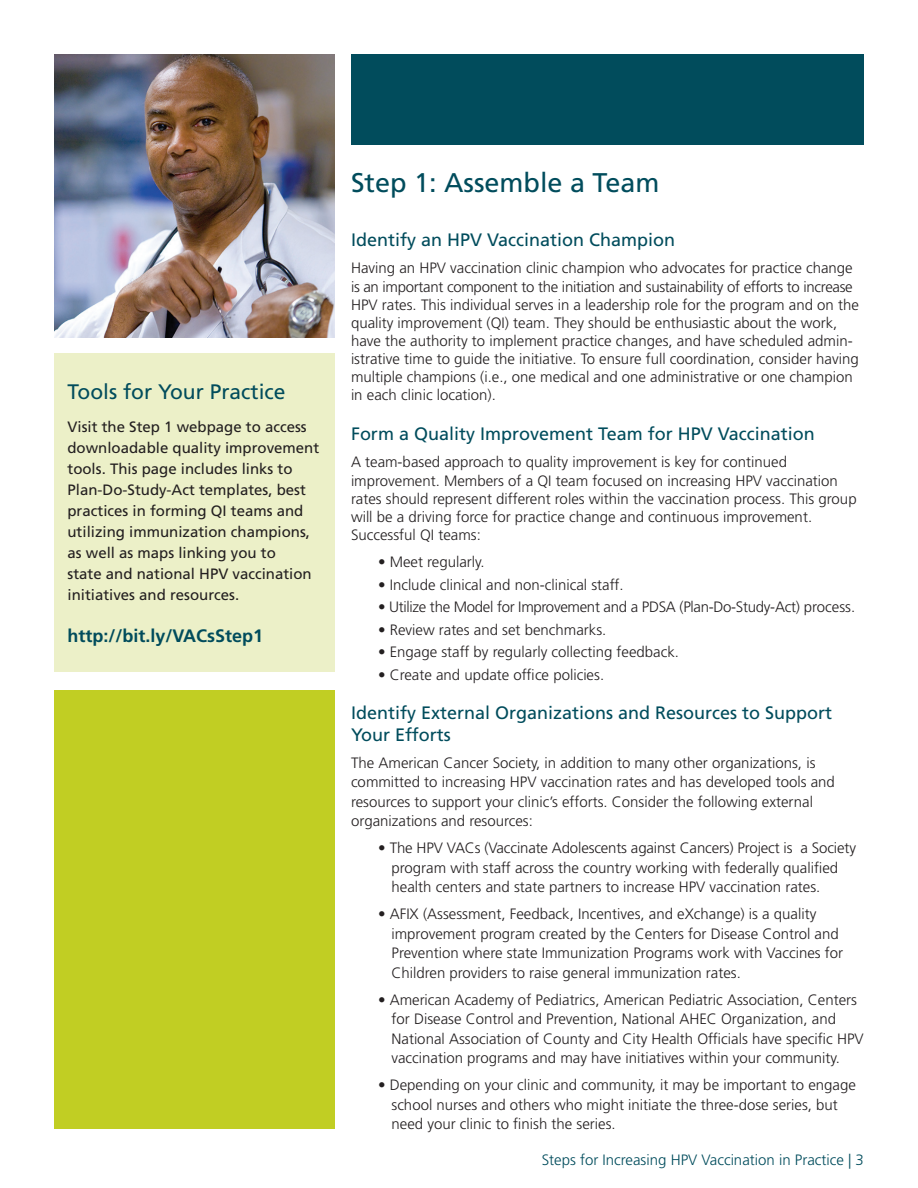
<style>
.page{position:relative;width:918px;height:1188px;background:#fff}
.page>*{position:absolute;margin:0;border:0;box-sizing:border-box;transform-origin:0 0}
.t1{font:27px "Frutiger LT Std";color:#014c5c}
.t2{font:21px "Frutiger LT Std";color:#014c5c}
.t3{font:18px/21.6px "Frutiger LT Std";color:#014c5c}
.t4{font:700 18px "Frutiger LT Std";color:#014c5c}
.t5{font:300 15px/19.5px "Frutiger LT Std";color:#231f20}
.t6{font:15px/21px "Frutiger LT Std";color:#231f20}
.t7{font:300 15px/19.5px "Frutiger LT Std";letter-spacing:-.02em;color:#231f20}
.t8{font:300 15px "Frutiger LT Std";color:#014c5c}
</style>
<div class="page">
<div style="left:54px;top:354px;width:281px;height:318px;background:#ecf0c8"></div>
<div style="left:351px;top:54px;width:513px;height:91px;background:#014c5c"></div>
<img style="left:54px;top:54px;width:281px;height:284px">
<div style="left:54px;top:690px;width:281px;height:438px;background:#c1ce23"></div>
<h2 class="t2" style="left:68px;top:379px;width:220px">Tools for Your Practice</h2>
<p class="t6" style="left:68px;top:416px;width:253px">Visit the Step 1 webpage to access downloadable quality improvement tools. This page includes links to Plan-Do-Study-Act templates, best practices in forming QI teams and utilizing immunization champions, as well as maps linking you to<br>state and national HPV vaccination initiatives and resources.</p>
<p class="t4" style="left:68px;top:625px;width:197px">http://bit.ly/VACsStep1</p>
<h1 class="t1" style="left:351px;top:166px;width:310px">Step 1: Assemble a Team</h1>
<p class="t3" style="left:351px;top:229px;width:326px">Identify an HPV Vaccination Champion</p>
<p class="t7" style="left:351px;top:258px;width:503px">Having an HPV vaccination clinic champion who advocates for practice change is an important component to the initiation and sustainability of efforts to increase</p>
<p class="t5" style="left:351px;top:296px;width:509px;line-height:18px">HPV rates. This individual serves in a leadership role for the program and on the quality improvement (QI) team. They should be enthusiastic about the work, have the authority to implement practice changes, and have scheduled admin&shy;istrative time to guide the initiative. To ensure full coordination, consider having multiple champions (i.e., one medical and one administrative or one champion in each clinic location).</p>
<p class="t3" style="left:351px;top:423px;width:465px">Form a Quality Improvement Team for HPV Vaccination</p>
<p class="t5" style="left:351px;top:452px;width:488px">A team-based approach to quality improvement is key for continued improvement. Members of a QI team focused on increasing HPV vaccination</p>
<p class="t5" style="left:351px;top:490px;width:507px;line-height:18px">rates should represent different roles within the vaccination process. This group will be a driving force for practice change and continuous improvement.<br>Successful QI teams:</p>
<p class="t5" style="left:378px;top:553px;width:108px">• Meet regularly.</p>
<p class="t5" style="left:378px;top:575px;width:247px">• Include clinical and non-clinical staff.</p>
<p class="t7" style="left:378px;top:598px;width:479px">• Utilize the Model for Improvement and a PDSA (Plan-Do-Study-Act) process.</p>
<p class="t5" style="left:378px;top:620px;width:230px">• Review rates and set benchmarks.</p>
<p class="t5" style="left:378px;top:643px;width:303px">• Engage staff by regularly collecting feedback.</p>
<p class="t5" style="left:378px;top:665px;width:228px">• Create and update office policies.</p>
<p class="t3" style="left:351px;top:702px;width:483px">Identify External Organizations and Resources to Support<br>Your Efforts</p>
<p class="t5" style="left:351px;top:753px;width:485px">The American Cancer Society, in addition to many other organizations, is committed to increasing HPV vaccination rates and has developed tools and resources to support your clinic’s efforts. Consider the following external organizations and resources:</p>
<p class="t5" style="left:392px;top:839px;width:466px;text-indent:-14px">• The HPV VACs (Vaccinate Adolescents against Cancers) Project is a Society program with staff across the country working with federally qualified health centers and state partners to increase HPV vaccination rates.</p>
<p class="t5" style="left:392px;top:905px;width:453px;text-indent:-14px">• AFIX (Assessment, Feedback, Incentives, and eXchange) is a quality improvement program created by the Centers for Disease Control and Prevention where state Immunization Programs work with Vaccines for Children providers to raise general immunization rates.</p>
<p class="t5" style="left:392px;top:990px;width:474px;text-indent:-14px">• American Academy of Pediatrics, American Pediatric Association, Centers for Disease Control and Prevention, National AHEC Organization, and National Association of County and City Health Officials have specific HPV vaccination programs and may have initiatives within your community.</p>
<p class="t5" style="left:392px;top:1076px;width:466px;text-indent:-14px">• Depending on your clinic and community, it may be important to engage school nurses and others who might initiate the three-dose series, but need your clinic to finish the series.</p>
<p class="t8" style="left:542px;top:1151px;width:324px">Steps for Increasing HPV Vaccination in Practice | 3</p>
</div>
